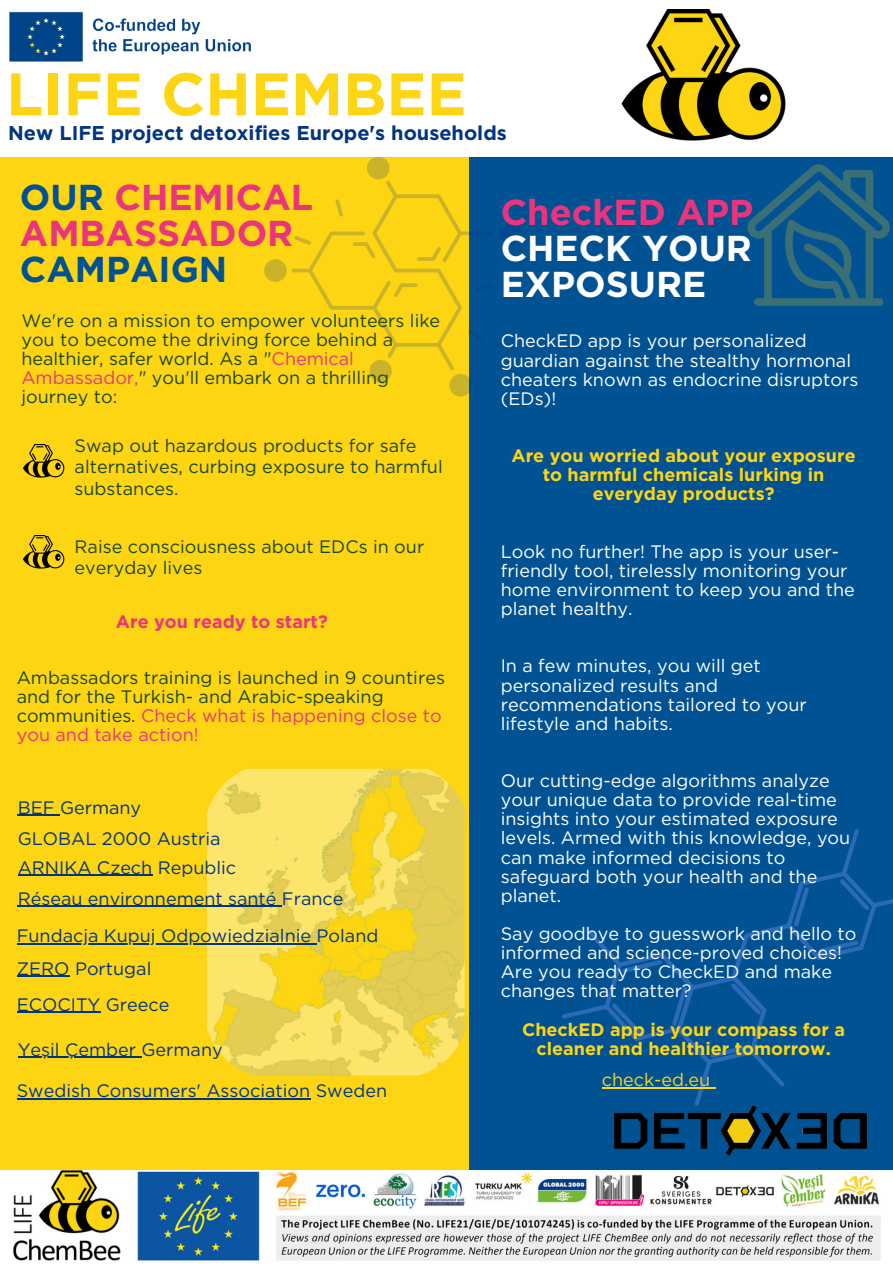
<style>
.page{position:relative;width:893px;height:1264px;background:#fff}
.page>*{position:absolute;margin:0;border:0;box-sizing:border-box;transform-origin:0 0}
.t1{font:700 60px "Gotham";color:#fdd513}
.t2{font:700 36px/36px "Gotham";color:#ea347e}
.t3{font:700 36px/36px "Gotham";color:#fff;text-align:justify}
.t4{font:700 19.95px "Gotham";color:#003580}
.t5{font:18px/19px "Gotham";color:#fff}
.t6{font:18px/19px "Gotham";color:#1a471f}
.t7{font:18px "Gotham";color:#003580}
.t8{font:700 18px/19px "Gotham";color:#fdd513;text-align:center}
.t9{font:700 18px "Gotham";color:#ea347e}
.t10{font:18px "Gotham";color:#fdd513}
.s1{color:#005293}
.s2{color:#ea347e}
</style>
<div class="page">
<div style="left:0;top:0;width:892px;height:1262px;background:#005293"></div>
<div style="left:0;top:0;width:892px;height:157px;background:#fff"></div>
<div style="left:0;top:157px;width:469px;height:1105px;background:#fdd513"></div>
<img style="left:621px;top:9px;width:165px;height:132px">
<img style="left:9px;top:11px;width:242px;height:51px">
<svg style="left:264px;top:157px;width:205px;height:240px"></svg>
<svg style="left:562px;top:829px;width:330px;height:276px"></svg>
<svg style="left:839px;top:879px;width:30px;height:31px"></svg>
<svg style="left:793px;top:887px;width:16px;height:39px"></svg>
<svg style="left:818px;top:940px;width:40px;height:13px"></svg>
<svg style="left:622px;top:959px;width:40px;height:13px"></svg>
<svg style="left:611px;top:1003px;width:30px;height:31px"></svg>
<svg style="left:672px;top:986px;width:15px;height:39px"></svg>
<svg style="left:731px;top:983px;width:29px;height:31px"></svg>
<svg style="left:710px;top:1044px;width:40px;height:13px"></svg>
<img style="left:0;top:1170px;width:892px;height:92px">
<img style="left:23px;top:444px;width:41px;height:34px">
<img style="left:23px;top:535px;width:41px;height:34px">
<svg style="left:747px;top:164px;width:143px;height:142px"></svg>
<img style="left:614px;top:1105px;width:252px;height:50px">
<img style="left:204px;top:763px;width:265px;height:315px;border-radius:70px">
<hr style="left:18px;top:874px;width:134px;height:1px;background:#003580">
<hr style="left:18px;top:905px;width:264px;height:2px;background:#003580">
<hr style="left:17px;top:943px;width:299px;height:1px;background:#003580">
<hr style="left:17px;top:975px;width:53px;height:1px;background:#003580">
<hr style="left:17px;top:1011px;width:83px;height:1px;background:#003580">
<hr style="left:18px;top:1056px;width:123px;height:1px;background:#003580">
<hr style="left:18px;top:814px;width:42px;height:2px;background:#003580">
<hr style="left:601px;top:1087px;width:109px;height:1px;background:#fdd513">
<hr style="left:17px;top:1097px;width:293px;height:2px;background:#003580">
<p class="t1" style="left:6px;top:58px;width:462px">LIFE CHEMBEE</p>
<p class="t4" style="left:8px;top:121px;width:500px">New LIFE project detoxifies Europe's households</p>
<p class="t2" style="left:20px;top:179px;width:295px"><span class="s1">OUR</span> CHEMICAL<br>AMBASSADOR<br><span class="s1">CAMPAIGN</span></p>
<p class="t6" style="left:21px;top:311px;width:420px">We're on a mission to empower volunteers like you to become the driving force behind a healthier, safer world. As a "<span class="s2">Chemical Ambassador,</span>" you'll embark on a thrilling journey to:</p>
<p class="t6" style="left:75px;top:435px;width:369px;line-height:21.3px">Swap out hazardous products for safe alternatives, curbing exposure to harmful substances.</p>
<p class="t6" style="left:75px;top:535px;width:351px;line-height:21.3px">Raise consciousness about EDCs in our everyday lives</p>
<p class="t9" style="left:116px;top:610px;width:213px">Are you ready to start?</p>
<p class="t6" style="left:17px;top:667px;width:429px">Ambassadors training is launched in 9 countires and for the Turkish- and Arabic-speaking communities. <span class="s2">Check what is happening close to you and take action!</span></p>
<p class="t7" style="left:18px;top:796px;width:125px">BEF Germany</p>
<p class="t7" style="left:18px;top:827px;width:204px">GLOBAL 2000 Austria</p>
<p class="t7" style="left:18px;top:856px;width:220px">ARNIKA Czech Republic</p>
<p class="t7" style="left:18px;top:887px;width:327px">Réseau environnement santé France</p>
<p class="t7" style="left:17px;top:925px;width:363px">Fundacja Kupuj Odpowiedzialnie Poland</p>
<p class="t7" style="left:17px;top:957px;width:136px">ZERO Portugal</p>
<p class="t7" style="left:17px;top:993px;width:154px">ECOCITY Greece</p>
<p class="t7" style="left:18px;top:1038px;width:206px">Yeşil Çember Germany</p>
<p class="t7" style="left:17px;top:1079px;width:372px">Swedish Consumers' Association Sweden</p>
<p class="t3" style="left:500px;top:193px;width:254px"><span class="s2">CheckED APP </span>CHECK YOUR EXPOSURE</p>
<p class="t5" style="left:500px;top:331px;width:359px">CheckED app is your personalized guardian against the stealthy hormonal cheaters known as endocrine disruptors (EDs)!</p>
<p class="t8" style="left:511px;top:446px;width:345px">Are you worried about your exposure to harmful chemicals lurking in everyday products?</p>
<p class="t5" style="left:500px;top:541px;width:355px">Look no further! The app is your user&shy;friendly tool, tirelessly monitoring your home environment to keep you and the planet healthy.</p>
<p class="t5" style="left:500px;top:656px;width:307px">In a few minutes, you will get personalized results and recommendations tailored to your lifestyle and habits.</p>
<p class="t5" style="left:500px;top:771px;width:351px">Our cutting-edge algorithms analyze your unique data to provide real-time insights into your estimated exposure levels. Armed with this knowledge, you can make informed decisions to safeguard both your health and the planet.</p>
<p class="t5" style="left:500px;top:924px;width:357px">Say goodbye to guesswork and hello to informed and science-proved choices!<br>Are you ready to CheckED and make changes that matter?</p>
<p class="t8" style="left:522px;top:1019px;width:324px">CheckED app is your compass for a cleaner and healthier tomorrow.</p>
<p class="t10" style="left:601px;top:1068px;width:110px">check-ed.eu</p>
</div>
